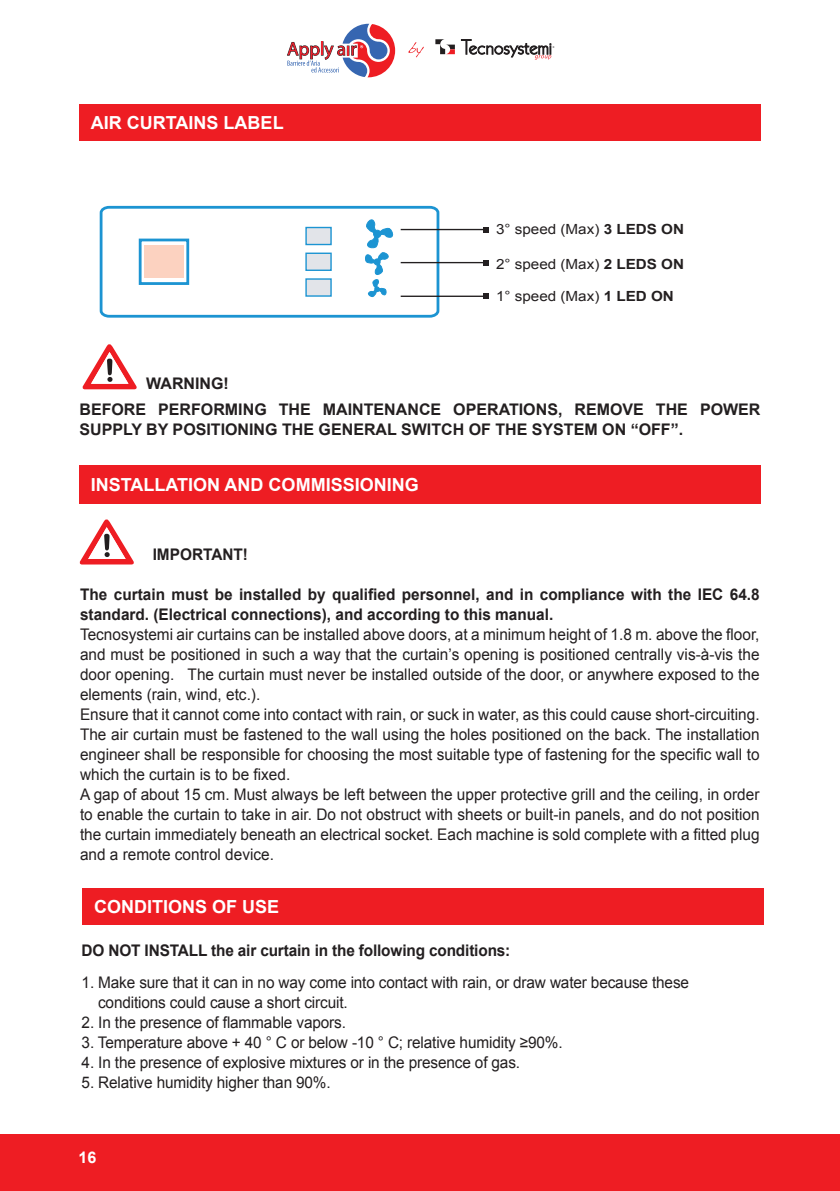
<style>
.page{position:relative;width:840px;height:1191px;background:#fff}
.page>*{position:absolute;margin:0;border:0;box-sizing:border-box;transform-origin:0 0}
.t1{font:700 18px "Arial";color:#fff}
.t2{font:16px/20px "Arial";color:#231f20;scale:.96 1}
.t3{font:700 16px/20px "Arial";color:#231f20;scale:.96 1}
.t4{font:700 16px/26px "Arial";color:#231f20}
.t5{font:700 16px "Arial";color:#fff}
.t6{font:14px "Arial";color:#231f20;scale:1.09 1}
.s1{font-weight:700}
</style>
<div class="page">
<hr style="left:839px;top:1134px;width:1px;height:57px;background:#ee1d23">
<svg style="left:435px;top:39px;width:19px;height:15px"></svg>
<svg style="left:461px;top:39px;width:93px;height:21px"></svg>
<svg style="left:408px;top:42px;width:15px;height:15px"></svg>
<svg style="left:287px;top:24px;width:108px;height:53px"></svg>
<div style="left:0;top:1134px;width:839px;height:57px;background:#ee1d23"></div>
<div style="left:79px;top:466px;width:681px;height:38px;background:#ee1d23"></div>
<div style="left:79px;top:465px;width:681px;height:38px;background:#ee1d23"></div>
<div style="left:79px;top:104px;width:681px;height:36px;background:#ee1d23"></div>
<svg style="left:99px;top:205px;width:341px;height:113px"></svg>
<hr style="left:400px;top:229px;width:85px;height:1px;background:#231f20">
<svg style="left:482px;top:227px;width:6px;height:5px"></svg>
<hr style="left:400px;top:262px;width:85px;height:1px;background:#231f20">
<svg style="left:482px;top:260px;width:6px;height:5px"></svg>
<hr style="left:400px;top:295px;width:85px;height:2px;background:#231f20">
<svg style="left:482px;top:293px;width:6px;height:6px"></svg>
<svg style="left:83px;top:344px;width:54px;height:45px"></svg>
<svg style="left:80px;top:519px;width:54px;height:45px"></svg>
<div style="left:83px;top:888px;width:680px;height:36px;background:#ee1d23"></div>
<p class="t1" style="left:91px;top:111px;width:194px">AIR CURTAINS LABEL</p>
<p class="t6" style="left:496px;top:220px;width:174px">3° speed (Max) <span class="s1">3 LEDS ON</span></p>
<p class="t6" style="left:496px;top:255px;width:174px">2° speed (Max) <span class="s1">2 LEDS ON</span></p>
<p class="t6" style="left:496px;top:287px;width:164px">1° speed (Max) <span class="s1">1 LED ON</span></p>
<p class="t4" style="left:79px;top:371px;width:682px;text-indent:67px">WARNING!<br>BEFORE PERFORMING THE MAINTENANCE OPERATIONS, REMOVE THE POWER</p>
<p class="t4" style="left:79px;top:417px;width:605px">SUPPLY BY POSITIONING THE GENERAL SWITCH OF THE SYSTEM ON “OFF”.</p>
<p class="t1" style="left:91px;top:473px;width:329px">INSTALLATION AND COMMISSIONING</p>
<p class="t3" style="left:153px;top:545px;width:101px">IMPORTANT!</p>
<p class="t3" style="left:80px;top:585px;width:709px">The curtain must be installed by qualified personnel, and in compliance with the IEC 64.8 standard. (Electrical connections), and according to this manual.</p>
<p class="t2" style="left:80px;top:624px;width:709px">Tecnosystemi air curtains can be installed above doors, at a minimum height of 1.8 m. above the floor, and must be positioned in such a way that the curtain’s opening is positioned centrally vis-à-vis the door opening. The curtain must never be installed outside of the door, or anywhere exposed to the elements (rain, wind, etc.).<br>Ensure that it cannot come into contact with rain, or suck in water, as this could cause short-circuiting.<br>The air curtain must be fastened to the wall using the holes positioned on the back. The installation engineer shall be responsible for choosing the most suitable type of fastening for the specific wall to which the curtain is to be fixed.<br>A gap of about 15 cm. Must always be left between the upper protective grill and the ceiling, in order to enable the curtain to take in air. Do not obstruct with sheets or built-in panels, and do not position the curtain immediately beneath an electrical socket. Each machine is sold complete with a fitted plug and a remote control device.</p>
<p class="t1" style="left:94px;top:894px;width:187px">CONDITIONS OF USE</p>
<p class="t3" style="left:82px;top:940px;width:448px">DO NOT INSTALL the air curtain in the following conditions:</p>
<p class="t2" style="left:98px;top:972px;width:616px;text-indent:-16px">1. Make sure that it can in no way come into contact with rain, or draw water because these conditions could cause a short circuit.</p>
<p class="t2" style="left:82px;top:1012px;width:277px">2. In the presence of flammable vapors.</p>
<p class="t2" style="left:82px;top:1032px;width:502px">3. Temperature above + 40 ° C or below -10 ° C; relative humidity ≥90%.</p>
<p class="t2" style="left:82px;top:1052px;width:458px">4. In the presence of explosive mixtures or in the presence of gas.</p>
<p class="t2" style="left:82px;top:1072px;width:261px">5. Relative humidity higher than 90%.</p>
<p class="t5" style="left:79px;top:1146px;width:19px">16</p>
</div>
